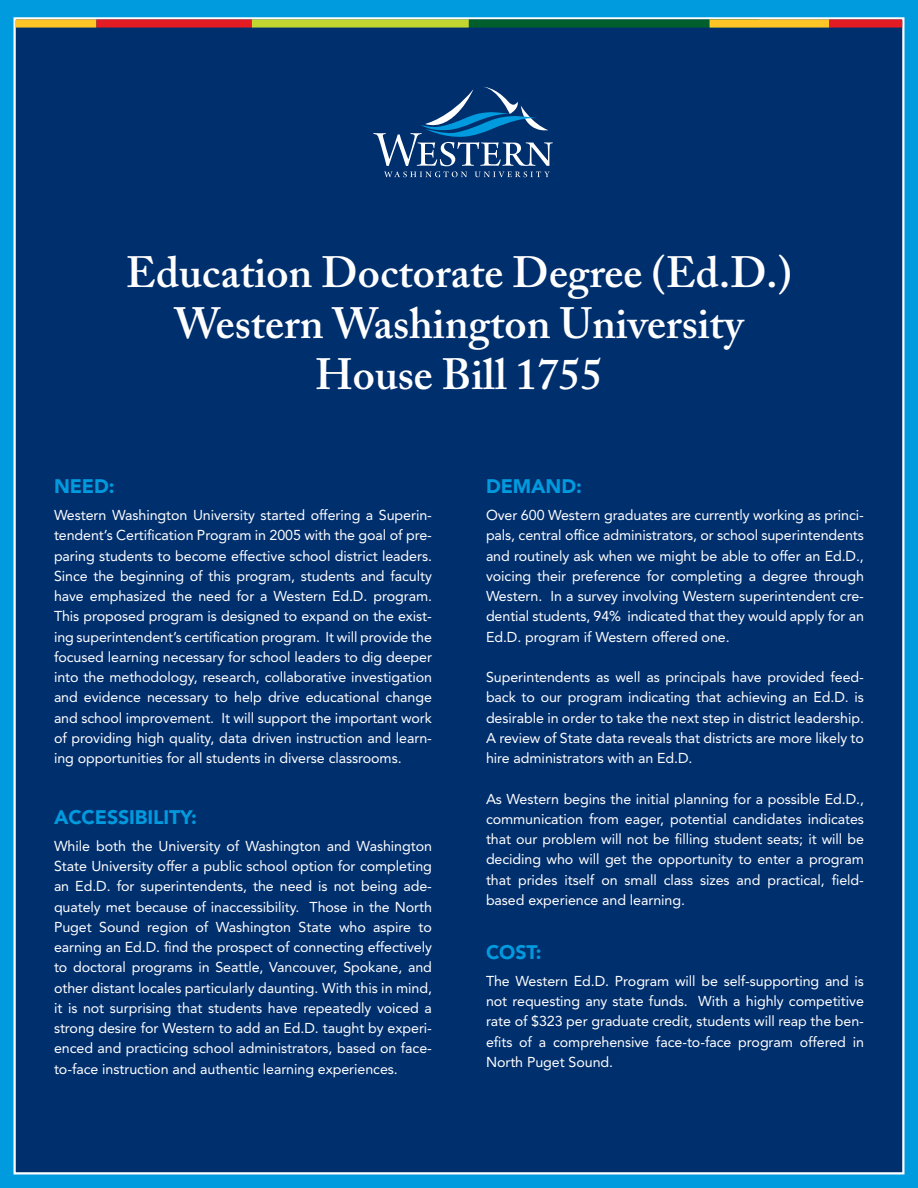
<style>
.page{position:relative;width:918px;height:1188px;background:#009ade}
.page>*{position:absolute;margin:0;border:0;box-sizing:border-box;transform-origin:0 0}
.t1{font:600 43.5px/51px "Adobe Caslon Pro";color:#fff;text-align:center}
.t2{font:900 19.5px "Avenir LT Std";letter-spacing:-.005em;color:#009ade}
.t3{font:14.25px/20.2px "Avenir LT Std";letter-spacing:-.005em;color:#fff;text-align:justify}
</style>
<div class="page">
<div style="left:14px;top:17px;width:890px;height:1157px;background:#002f6e;border:2px solid #fff"></div>
<svg style="left:373px;top:87px;width:180px;height:90px"></svg>
<div style="left:16px;top:19px;width:80px;height:9px;background:#ffc425"></div>
<div style="left:96px;top:19px;width:156px;height:9px;background:#e31b23"></div>
<div style="left:252px;top:19px;width:217px;height:9px;background:#c1d72f"></div>
<div style="left:469px;top:19px;width:290px;height:9px;background:#005f2d"></div>
<div style="left:710px;top:19px;width:119px;height:9px;background:#ffc425"></div>
<div style="left:829px;top:19px;width:73px;height:9px;background:#e31b23"></div>
<h1 class="t1" style="left:126px;top:246px;width:668px">Education Doctorate Degree (Ed.D.)<br>Western Washington University<br>House Bill 1755</h1>
<h2 class="t2" style="left:54px;top:475px;width:62px">NEED:</h2>
<p class="t3" style="left:54px;top:505px;width:380px">Western Washington University started offering a Superin&shy;tendent’s Certification Program in 2005 with the goal of pre&shy;paring students to become effective school district leaders.<br>Since the beginning of this program, students and faculty have emphasized the need for a Western Ed.D. program.<br>This proposed program is designed to expand on the exist&shy;ing superintendent’s certification program. It will provide the focused learning necessary for school leaders to dig deeper into the methodology, research, collaborative investigation and evidence necessary to help drive educational change and school improvement. It will support the important work of providing high quality, data driven instruction and learn&shy;ing opportunities for all students in diverse classrooms.</p>
<h2 class="t2" style="left:54px;top:805px;width:144px">ACCESSIBILITY:</h2>
<p class="t3" style="left:54px;top:836px;width:380px">While both the University of Washington and Washington State University offer a public school option for completing an Ed.D. for superintendents, the need is not being ade&shy;quately met because of inaccessibility. Those in the North Puget Sound region of Washington State who aspire to earning an Ed.D. find the prospect of connecting effectively to doctoral programs in Seattle, Vancouver, Spokane, and other distant locales particularly daunting. With this in mind, it is not surprising that students have repeatedly voiced a strong desire for Western to add an Ed.D. taught by experi&shy;enced and practicing school administrators, based on face&shy;to-face instruction and authentic learning experiences.</p>
<h2 class="t2" style="left:486px;top:475px;width:97px">DEMAND:</h2>
<p class="t3" style="left:486px;top:505px;width:380px">Over 600 Western graduates are currently working as princi&shy;pals, central office administrators, or school superintendents and routinely ask when we might be able to offer an Ed.D., voicing their preference for completing a degree through Western. In a survey involving Western superintendent cre&shy;dential students, 94% indicated that they would apply for an Ed.D. program if Western offered one.</p>
<p class="t3" style="left:486px;top:667px;width:380px">Superintendents as well as principals have provided feed&shy;back to our program indicating that achieving an Ed.D. is desirable in order to take the next step in district leadership.<br>A review of State data reveals that districts are more likely to hire administrators with an Ed.D.</p>
<p class="t3" style="left:486px;top:789px;width:380px">As Western begins the initial planning for a possible Ed.D., communication from eager, potential candidates indicates that our problem will not be filling student seats; it will be deciding who will get the opportunity to enter a program that prides itself on small class sizes and practical, field&shy;based experience and learning.</p>
<h2 class="t2" style="left:486px;top:940px;width:57px">COST:</h2>
<p class="t3" style="left:486px;top:971px;width:380px">The Western Ed.D. Program will be self-supporting and is not requesting any state funds. With a highly competitive rate of $323 per graduate credit, students will reap the ben&shy;efits of a comprehensive face-to-face program offered in North Puget Sound.</p>
</div>
